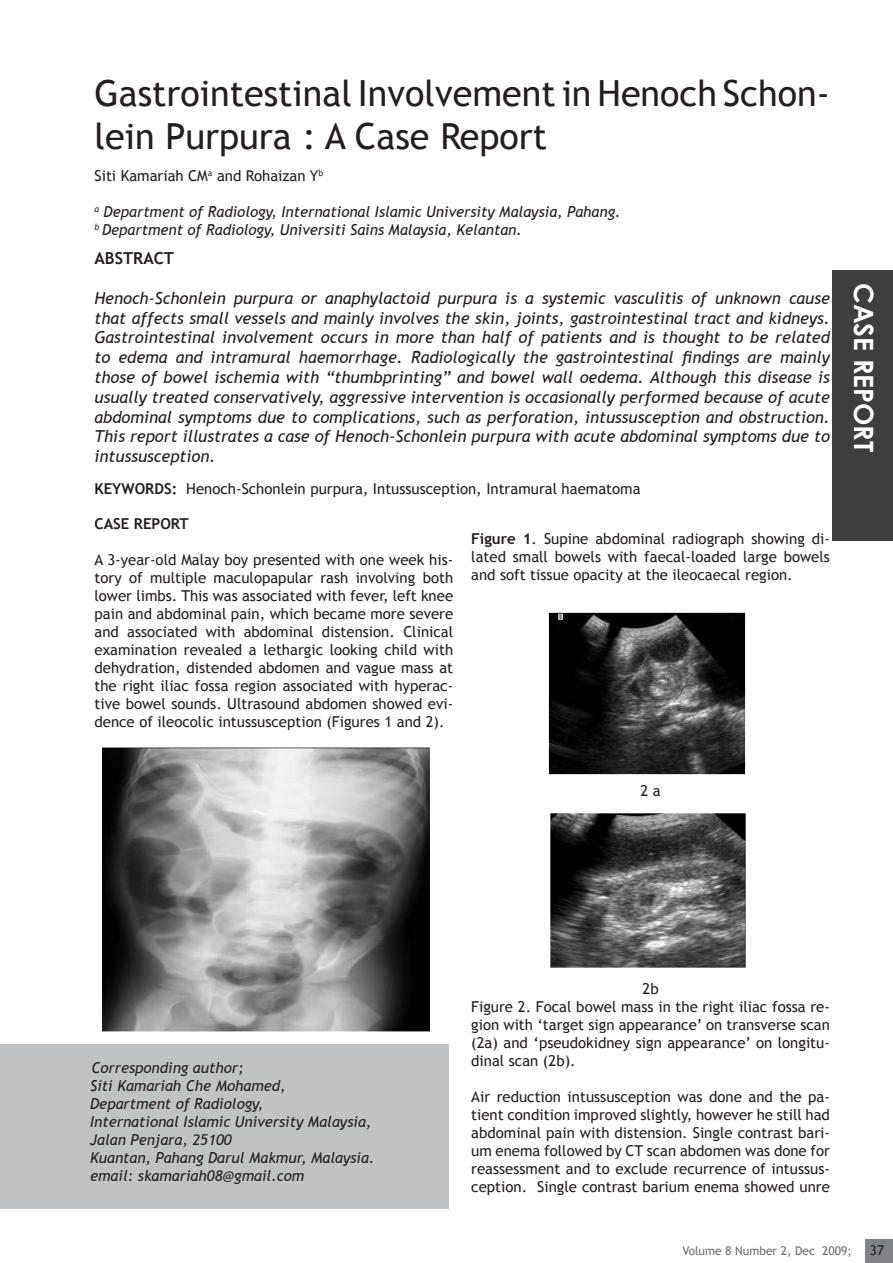
<style>
.page{position:relative;width:893px;height:1263px;background:#fff}
.page>*{position:absolute;margin:0;border:0;box-sizing:border-box;transform-origin:0 0}
.t1{font:36px/43.2px "Trebuchet MS";color:#231f20}
.t2{font:700 26.7px "Century Gothic";color:#fff}
.Abstract{font:italic 16.5px/19.8px "Trebuchet MS";color:#231f20;text-align:justify}
.Abstract-2{font:700 16.5px "Trebuchet MS";color:#231f20}
.t3{font:15px/18px "Trebuchet MS";color:#231f20;text-align:justify}
.t4{font:italic 15px "Trebuchet MS";color:#231f20}
.t5{font:700 15px "Trebuchet MS";color:#231f20}
.t6{font:13.5px "Trebuchet MS";color:#231f20}
.t7{font:12px "Trebuchet MS";color:#6c6d70}
.s1{font-weight:700}
</style>
<div class="page">
<div style="left:865px;top:1240px;width:28px;height:23px;background:#818386"></div>
<div style="left:832px;top:270px;width:61px;height:270px;background:#3e3e3f"></div>
<div style="left:0;top:1044px;width:449px;height:165px;background:#c1c2c4"></div>
<img style="left:102px;top:747px;width:328px;height:285px">
<img style="left:549px;top:612px;width:197px;height:163px">
<img style="left:551px;top:813px;width:194px;height:154px">
<p class="t1" style="left:94px;top:72px;width:737px">Gastrointestinal Involvement in Henoch Schon&shy;lein Purpura : A Case Report</p>
<p class="t3" style="left:94px;top:167px;width:230px">Siti Kamariah CM<sup>a</sup> and Rohaizan Y<sup>b</sup></p>
<p class="t4" style="left:94px;top:203px;width:528px"><sup>a</sup> Department of Radiology, International Islamic University Malaysia, Pahang.</p>
<p class="t4" style="left:94px;top:221px;width:429px"><sup>b</sup> Department of Radiology, Universiti Sains Malaysia, Kelantan.</p>
<p class="Abstract-2" style="left:94px;top:248px;width:81px">ABSTRACT</p>
<p class="Abstract" style="left:94px;top:288px;width:737px">Henoch-Schonlein purpura or anaphylactoid purpura is a systemic vasculitis of unknown cause that affects small vessels and mainly involves the skin, joints, gastrointestinal tract and kidneys.<br>Gastrointestinal involvement occurs in more than half of patients and is thought to be related to edema and intramural haemorrhage. Radiologically the gastrointestinal findings are mainly those of bowel ischemia with “thumbprinting” and bowel wall oedema. Although this disease is usually treated conservatively, aggressive intervention is occasionally performed because of acute abdominal symptoms due to complications, such as perforation, intussusception and obstruction.<br>This report illustrates a case of Henoch-Schonlein purpura with acute abdominal symptoms due to intussusception.</p>
<p class="t3" style="left:94px;top:480px;width:547px"><span class="s1">KEYWORDS:</span> Henoch-Schonlein purpura, Intussusception, Intramural haematoma</p>
<p class="t5" style="left:94px;top:514px;width:96px">CASE REPORT</p>
<p class="t3" style="left:94px;top:550px;width:360px">A 3-year-old Malay boy presented with one week his&shy;tory of multiple maculopapular rash involving both lower limbs. This was associated with fever, left knee pain and abdominal pain, which became more severe and associated with abdominal distension. Clinical examination revealed a lethargic looking child with dehydration, distended abdomen and vague mass at the right iliac fossa region associated with hyperac&shy;tive bowel sounds. Ultrasound abdomen showed evi&shy;dence of ileocolic intussusception (Figures 1 and 2).</p>
<p class="t3" style="left:471px;top:529px;width:360px"><span class="s1">Figure 1</span>. Supine abdominal radiograph showing di&shy;lated small bowels with faecal-loaded large bowels and soft tissue opacity at the ileocaecal region.</p>
<p class="t3" style="left:640px;top:781px;width:22px">2 a</p>
<h2 class="t2" style="left:884px;top:283px;width:171px;rotate:90deg">CASE REPORT</h2>
<p class="t4" style="left:92px;top:1058px;width:154px">Corresponding author;</p>
<p class="t4" style="left:90px;top:1076px;width:197px">Siti Kamariah Che Mohamed,</p>
<p class="t4" style="left:90px;top:1094px;width:175px">Department of Radiology,</p>
<p class="t4" style="left:90px;top:1112px;width:283px">International Islamic University Malaysia,</p>
<p class="t4" style="left:90px;top:1130px;width:143px">Jalan Penjara, 25100</p>
<p class="t4" style="left:90px;top:1148px;width:286px">Kuantan, Pahang Darul Makmur, Malaysia.</p>
<p class="t4" style="left:90px;top:1166px;width:216px">email: skamariah08@gmail.com</p>
<p class="t3" style="left:642px;top:979px;width:18px">2b</p>
<p class="t3" style="left:471px;top:997px;width:360px">Figure 2. Focal bowel mass in the right iliac fossa re&shy;gion with ‘target sign appearance’ on transverse scan (2a) and ‘pseudokidney sign appearance’ on longitu&shy;dinal scan (2b).</p>
<p class="t3" style="left:471px;top:1087px;width:360px">Air reduction intussusception was done and the pa&shy;tient condition improved slightly, however he still had abdominal pain with distension. Single contrast bari&shy;um enema followed by CT scan abdomen was done for reassessment and to exclude recurrence of intussus&shy;ception. Single contrast barium enema showed unre</p>
<p class="t7" style="left:682px;top:1244px;width:171px">Volume 8 Number 2, Dec 2009;</p>
<p class="t6" style="left:870px;top:1243px;width:16px">37</p>
</div>
